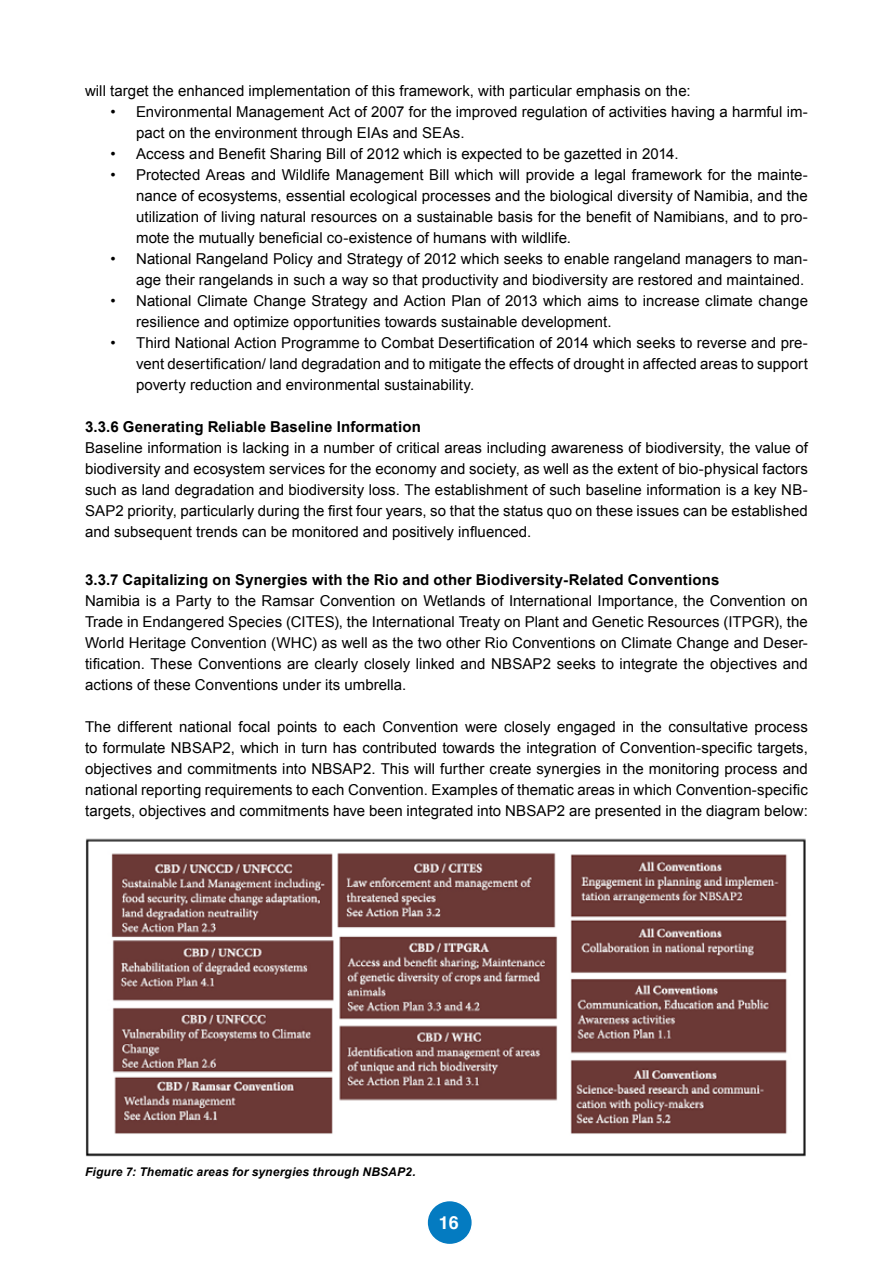
<style>
.page{position:relative;width:893px;height:1263px;background:#fff}
.page>*{position:absolute;margin:0;border:0;box-sizing:border-box;transform-origin:0 0}
.t1{font:700 18px "Helvetica";color:#fff}
.t2{font:15px/21px "Arial";color:#000;text-align:justify}
.t3{font:700 15px "Arial";letter-spacing:.01em;color:#000}
.t4{font:italic 700 12px "Arial";letter-spacing:.015em;color:#000}
</style>
<div class="page">
<img style="left:85px;top:838px;width:721px;height:319px">
<div style="left:427px;top:1200px;width:45px;height:44px;background:#047bc1;border-radius:50%"></div>
<div style="left:426px;top:1200px;width:47px;height:45px;border:2px solid #fff;border-radius:50%"></div>
<p class="t2" style="left:85px;top:80px;width:607px">will target the enhanced implementation of this framework, with particular emphasis on the:</p>
<p class="t2" style="left:136px;top:101px;width:673px;text-indent:-26px">• Environmental Management Act of 2007 for the improved regulation of activities having a harmful im&shy;pact on the environment through EIAs and SEAs.</p>
<p class="t2" style="left:111px;top:143px;width:570px">• Access and Benefit Sharing Bill of 2012 which is expected to be gazetted in 2014.</p>
<p class="t2" style="left:136px;top:164px;width:673px;text-indent:-26px">• Protected Areas and Wildlife Management Bill which will provide a legal framework for the mainte&shy;nance of ecosystems, essential ecological processes and the biological diversity of Namibia, and the utilization of living natural resources on a sustainable basis for the benefit of Namibians, and to pro&shy;mote the mutually beneficial co-existence of humans with wildlife.</p>
<p class="t2" style="left:111px;top:248px;width:699px;text-align:right">• National Rangeland Policy and Strategy of 2012 which seeks to enable rangeland managers to man&shy;age their rangelands in such a way so that productivity and biodiversity are restored and maintained.</p>
<p class="t2" style="left:136px;top:290px;width:673px;text-indent:-26px">• National Climate Change Strategy and Action Plan of 2013 which aims to increase climate change resilience and optimize opportunities towards sustainable development.</p>
<p class="t2" style="left:136px;top:332px;width:673px;text-indent:-26px">• Third National Action Programme to Combat Desertification of 2014 which seeks to reverse and pre&shy;vent desertification/ land degradation and to mitigate the effects of drought in affected areas to support poverty reduction and environmental sustainability.</p>
<p class="t3" style="left:85px;top:417px;width:337px">3.3.6 Generating Reliable Baseline Information</p>
<p class="t2" style="left:85px;top:437px;width:724px">Baseline information is lacking in a number of critical areas including awareness of biodiversity, the value of biodiversity and ecosystem services for the economy and society, as well as the extent of bio-physical factors such as land degradation and biodiversity loss. The establishment of such baseline information is a key NB-SAP2 priority, particularly during the first four years, so that the status quo on these issues can be established and subsequent trends can be monitored and positively influenced.</p>
<p class="t3" style="left:85px;top:570px;width:636px">3.3.7 Capitalizing on Synergies with the Rio and other Biodiversity-Related Conventions</p>
<p class="t2" style="left:85px;top:590px;width:724px">Namibia is a Party to the Ramsar Convention on Wetlands of International Importance, the Convention on Trade in Endangered Species (CITES), the International Treaty on Plant and Genetic Resources (ITPGR), the World Heritage Convention (WHC) as well as the two other Rio Conventions on Climate Change and Deser&shy;tification. These Conventions are clearly closely linked and NBSAP2 seeks to integrate the objectives and actions of these Conventions under its umbrella.</p>
<p class="t2" style="left:85px;top:716px;width:724px">The different national focal points to each Convention were closely engaged in the consultative process to formulate NBSAP2, which in turn has contributed towards the integration of Convention-specific targets, objectives and commitments into NBSAP2. This will further create synergies in the monitoring process and national reporting requirements to each Convention. Examples of thematic areas in which Convention-specific targets, objectives and commitments have been integrated into NBSAP2 are presented in the diagram below:</p>
<p class="t4" style="left:85px;top:1164px;width:332px">Figure 7: Thematic areas for synergies through NBSAP2.</p>
<p class="t1" style="left:439px;top:1208px;width:22px">16</p>
</div>
